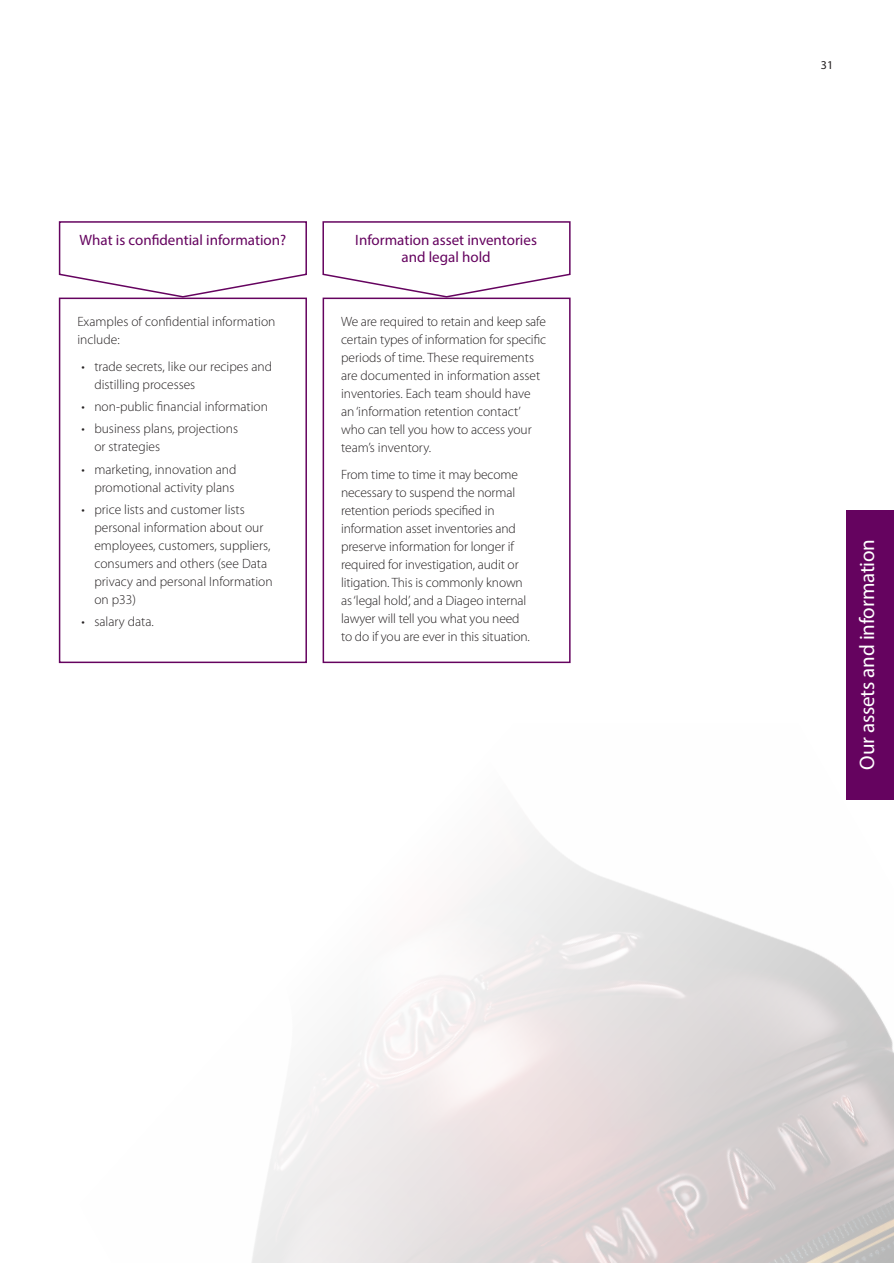
<style>
.page{position:relative;width:894px;height:1263px;background:#fff}
.page>*{position:absolute;margin:0;border:0;box-sizing:border-box;transform-origin:0 0}
.t1{font:21px "Myriad Pro";letter-spacing:-.01em;color:#fff}
.t2{font:15px/16.5px "Myriad Pro";color:#65035f;text-align:center}
.t3{font:300 13.5px/18px "Myriad Pro";color:#231f20}
.t4{font:12px "Myriad Pro";color:#231f20}
</style>
<div class="page">
<img style="left:252px;top:799px;width:642px;height:464px">
<svg style="left:58px;top:221px;width:249px;height:77px"></svg>
<svg style="left:322px;top:221px;width:249px;height:77px"></svg>
<div style="left:846px;top:510px;width:48px;height:289px;background:#65035f"></div>
<div style="left:59px;top:298px;width:248px;height:365px;border:2px solid #65035f"></div>
<div style="left:323px;top:298px;width:248px;height:365px;border:2px solid #65035f"></div>
<p class="t2" style="left:80px;top:232px;width:208px">What is confidential information?</p>
<p class="t2" style="left:355px;top:232px;width:183px">Information asset inventories and legal hold</p>
<p class="t3" style="left:77px;top:313px;width:200px">Examples of confidential information include:</p>
<p class="t3" style="left:94px;top:357px;width:179px;text-indent:-13px">• trade secrets, like our recipes and distilling processes</p>
<p class="t3" style="left:82px;top:397px;width:188px">• non-public financial information</p>
<p class="t3" style="left:94px;top:420px;width:145px;text-indent:-13px">• business plans, projections or strategies</p>
<p class="t3" style="left:82px;top:460px;width:156px;text-align:right">• marketing, innovation and promotional activity plans</p>
<p class="t3" style="left:94px;top:500px;width:180px;text-indent:-13px">• price lists and customer lists personal information about our employees, customers, suppliers, consumers and others (see Data privacy and personal Information on p33)</p>
<p class="t3" style="left:82px;top:612px;width:74px">• salary data.</p>
<p class="t3" style="left:341px;top:313px;width:206px">We are required to retain and keep safe certain types of information for specific periods of time. These requirements are documented in information asset inventories. Each team should have an ‘information retention contact’ who can tell you how to access your team’s inventory.</p>
<p class="t3" style="left:341px;top:465px;width:190px">From time to time it may become necessary to suspend the normal retention periods specified in information asset inventories and preserve information for longer if required for investigation, audit or litigation. This is commonly known as ‘legal hold’, and a Diageo internal lawyer will tell you what you need to do if you are ever in this situation.</p>
<p class="t4" style="left:821px;top:57px;width:14px">31</p>
<p class="t1" style="left:854px;top:770px;width:232px;rotate:-90deg">Our assets and information</p>
</div>
